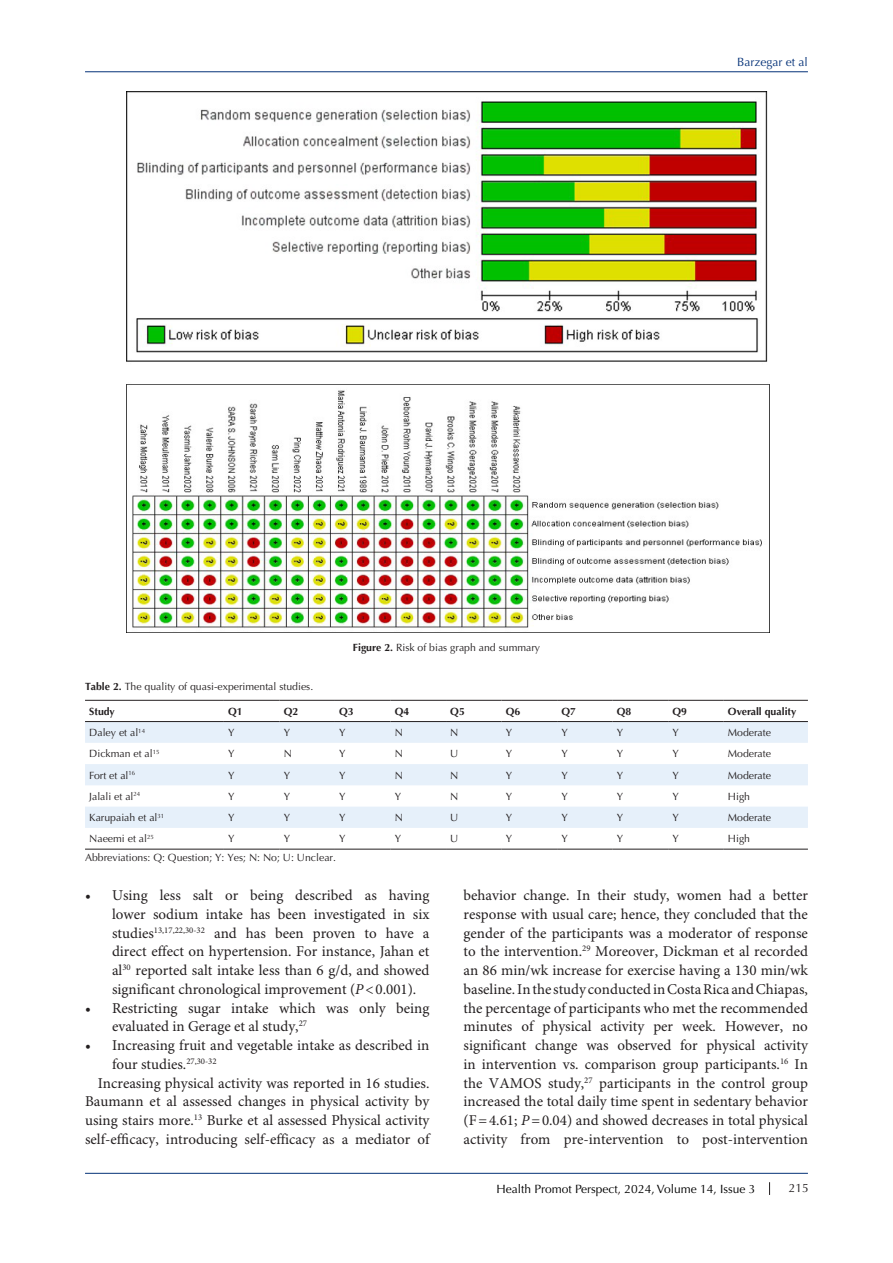
<style>
.page{position:relative;width:893px;height:1263px;background:#fff}
.page>*{position:absolute;margin:0;border:0;box-sizing:border-box;transform-origin:0 0}
.t1{font:15px/18.8px "Minion Pro";color:#231f20;text-align:justify}
.t2{font:12px "Optima LT Std";color:#000}
.t3{font:12px "Optima LT Std";color:#053278}
.t4{font:12px "Optima LT Std";color:#231f20}
.t5{font:10.5px "Optima LT Std";color:#231f20}
.t6{font:700 10.5px "Optima LT Std";color:#231f20}
.s1{font-weight:700}
.s2{font-style:italic}
.s3{color:#150000}
</style>
<div class="page">
<hr style="left:85px;top:71px;width:723px;height:1px;background:#053278">
<hr style="left:85px;top:1173px;width:723px;height:1px;background:#053278">
<svg style="left:769px;top:1182px;width:1px;height:13px"></svg>
<svg style="left:85px;top:722px;width:723px;height:106px;fill:#e6f0fa"></svg>
<hr style="left:85px;top:700px;width:139px;height:1px;background:#231f20">
<hr style="left:224px;top:700px;width:55px;height:1px;background:#231f20">
<hr style="left:279px;top:700px;width:56px;height:1px;background:#231f20">
<hr style="left:335px;top:700px;width:55px;height:1px;background:#231f20">
<hr style="left:390px;top:700px;width:56px;height:1px;background:#231f20">
<hr style="left:446px;top:700px;width:56px;height:1px;background:#231f20">
<hr style="left:502px;top:700px;width:55px;height:1px;background:#231f20">
<hr style="left:557px;top:700px;width:56px;height:1px;background:#231f20">
<hr style="left:613px;top:700px;width:55px;height:1px;background:#231f20">
<hr style="left:668px;top:700px;width:56px;height:1px;background:#231f20">
<hr style="left:724px;top:700px;width:84px;height:1px;background:#231f20">
<hr style="left:85px;top:721px;width:139px;height:1px;background:#231f20">
<hr style="left:224px;top:721px;width:55px;height:1px;background:#231f20">
<hr style="left:279px;top:721px;width:56px;height:1px;background:#231f20">
<hr style="left:335px;top:721px;width:55px;height:1px;background:#231f20">
<hr style="left:390px;top:721px;width:56px;height:1px;background:#231f20">
<hr style="left:446px;top:721px;width:56px;height:1px;background:#231f20">
<hr style="left:502px;top:721px;width:55px;height:1px;background:#231f20">
<hr style="left:557px;top:721px;width:56px;height:1px;background:#231f20">
<hr style="left:613px;top:721px;width:55px;height:1px;background:#231f20">
<hr style="left:668px;top:721px;width:56px;height:1px;background:#231f20">
<hr style="left:724px;top:721px;width:84px;height:1px;background:#231f20">
<hr style="left:85px;top:849px;width:139px;height:1px;background:#231f20">
<hr style="left:224px;top:849px;width:55px;height:1px;background:#231f20">
<hr style="left:279px;top:849px;width:56px;height:1px;background:#231f20">
<hr style="left:335px;top:849px;width:55px;height:1px;background:#231f20">
<hr style="left:390px;top:849px;width:56px;height:1px;background:#231f20">
<hr style="left:446px;top:849px;width:56px;height:1px;background:#231f20">
<hr style="left:502px;top:849px;width:55px;height:1px;background:#231f20">
<hr style="left:557px;top:849px;width:56px;height:1px;background:#231f20">
<hr style="left:613px;top:849px;width:55px;height:1px;background:#231f20">
<hr style="left:668px;top:849px;width:56px;height:1px;background:#231f20">
<hr style="left:724px;top:849px;width:84px;height:1px;background:#231f20">
<img style="left:126px;top:91px;width:643px;height:542px">
<p class="t3" style="left:737px;top:55px;width:72px">Barzegar et al</p>
<p class="t5" style="left:353px;top:642px;width:189px"><span class="s1">Figure 2.</span> Risk of bias graph and summary</p>
<p class="t5" style="left:85px;top:680px;width:230px"><span class="s1">Table 2.</span> The quality of quasi-experimental studies.</p>
<p class="t6" style="left:89px;top:705px;width:27px">Study</p>
<p class="t6" style="left:228px;top:705px;width:16px">Q1</p>
<p class="t6" style="left:284px;top:705px;width:16px">Q2</p>
<p class="t6" style="left:339px;top:705px;width:16px">Q3</p>
<p class="t6" style="left:395px;top:705px;width:16px">Q4</p>
<p class="t6" style="left:450px;top:705px;width:16px">Q5</p>
<p class="t6" style="left:506px;top:705px;width:16px">Q6</p>
<p class="t6" style="left:561px;top:705px;width:16px">Q7</p>
<p class="t6" style="left:617px;top:705px;width:16px">Q8</p>
<p class="t6" style="left:672px;top:705px;width:16px">Q9</p>
<p class="t6" style="left:728px;top:705px;width:70px">Overall quality</p>
<p class="t5" style="left:89px;top:726px;width:57px">Daley et al<sup>14</sup></p>
<p class="t5" style="left:228px;top:726px;width:8px">Y</p>
<p class="t5" style="left:284px;top:726px;width:8px">Y</p>
<p class="t5" style="left:339px;top:726px;width:8px">Y</p>
<p class="t5" style="left:395px;top:726px;width:10px">N</p>
<p class="t5" style="left:450px;top:726px;width:10px">N</p>
<p class="t5" style="left:506px;top:726px;width:8px">Y</p>
<p class="t5" style="left:561px;top:726px;width:8px">Y</p>
<p class="t5" style="left:617px;top:726px;width:8px">Y</p>
<p class="t5" style="left:672px;top:726px;width:8px">Y</p>
<p class="t5" style="left:728px;top:726px;width:45px">Moderate</p>
<p class="t5" style="left:89px;top:748px;width:72px">Dickman et al<sup>15</sup></p>
<p class="t5" style="left:228px;top:748px;width:8px">Y</p>
<p class="t5" style="left:284px;top:748px;width:10px">N</p>
<p class="t5" style="left:339px;top:748px;width:8px">Y</p>
<p class="t5" style="left:395px;top:748px;width:10px">N</p>
<p class="t5" style="left:450px;top:748px;width:10px">U</p>
<p class="t5" style="left:506px;top:748px;width:8px">Y</p>
<p class="t5" style="left:561px;top:748px;width:8px">Y</p>
<p class="t5" style="left:617px;top:748px;width:8px">Y</p>
<p class="t5" style="left:672px;top:748px;width:8px">Y</p>
<p class="t5" style="left:728px;top:748px;width:45px">Moderate</p>
<p class="t5" style="left:89px;top:769px;width:48px">Fort et al<sup>16</sup></p>
<p class="t5" style="left:228px;top:769px;width:8px">Y</p>
<p class="t5" style="left:284px;top:769px;width:8px">Y</p>
<p class="t5" style="left:339px;top:769px;width:8px">Y</p>
<p class="t5" style="left:395px;top:769px;width:10px">N</p>
<p class="t5" style="left:450px;top:769px;width:10px">N</p>
<p class="t5" style="left:506px;top:769px;width:8px">Y</p>
<p class="t5" style="left:561px;top:769px;width:8px">Y</p>
<p class="t5" style="left:617px;top:769px;width:8px">Y</p>
<p class="t5" style="left:672px;top:769px;width:8px">Y</p>
<p class="t5" style="left:728px;top:769px;width:45px">Moderate</p>
<p class="t5" style="left:89px;top:790px;width:53px">Jalali et al<sup>24</sup></p>
<p class="t5" style="left:228px;top:790px;width:8px">Y</p>
<p class="t5" style="left:284px;top:790px;width:8px">Y</p>
<p class="t5" style="left:339px;top:790px;width:8px">Y</p>
<p class="t5" style="left:395px;top:790px;width:8px">Y</p>
<p class="t5" style="left:450px;top:790px;width:10px">N</p>
<p class="t5" style="left:506px;top:790px;width:8px">Y</p>
<p class="t5" style="left:561px;top:790px;width:8px">Y</p>
<p class="t5" style="left:617px;top:790px;width:8px">Y</p>
<p class="t5" style="left:672px;top:790px;width:8px">Y</p>
<p class="t5" style="left:728px;top:790px;width:24px">High</p>
<p class="t5" style="left:89px;top:811px;width:77px">Karupaiah et al<sup>31</sup></p>
<p class="t5" style="left:228px;top:811px;width:8px">Y</p>
<p class="t5" style="left:284px;top:811px;width:8px">Y</p>
<p class="t5" style="left:339px;top:811px;width:8px">Y</p>
<p class="t5" style="left:395px;top:811px;width:10px">N</p>
<p class="t5" style="left:450px;top:811px;width:10px">U</p>
<p class="t5" style="left:506px;top:811px;width:8px">Y</p>
<p class="t5" style="left:561px;top:811px;width:8px">Y</p>
<p class="t5" style="left:617px;top:811px;width:8px">Y</p>
<p class="t5" style="left:672px;top:811px;width:8px">Y</p>
<p class="t5" style="left:728px;top:811px;width:45px">Moderate</p>
<p class="t5" style="left:89px;top:832px;width:66px">Naeemi et al<sup>25</sup></p>
<p class="t5" style="left:228px;top:832px;width:8px">Y</p>
<p class="t5" style="left:284px;top:832px;width:8px">Y</p>
<p class="t5" style="left:339px;top:832px;width:8px">Y</p>
<p class="t5" style="left:395px;top:832px;width:8px">Y</p>
<p class="t5" style="left:450px;top:832px;width:10px">U</p>
<p class="t5" style="left:506px;top:832px;width:8px">Y</p>
<p class="t5" style="left:561px;top:832px;width:8px">Y</p>
<p class="t5" style="left:617px;top:832px;width:8px">Y</p>
<p class="t5" style="left:672px;top:832px;width:8px">Y</p>
<p class="t5" style="left:728px;top:832px;width:24px">High</p>
<p class="t5" style="left:85px;top:852px;width:252px">Abbreviations: Q: Question; Y: Yes; N: No; U: Unclear.</p>
<p class="t1" style="left:112px;top:887px;width:319px;text-indent:-27px">• Using less salt or being described as having lower sodium intake has been investigated in six studies<sup>13,17,22,30-32</sup> and has been proven to have a direct effect on hypertension. For instance, Jahan et al<sup>30</sup> reported salt intake less than 6 g/d, and showed significant chronological improvement (<span class="s2">P</span>&lt;0.001).</p>
<p class="t1" style="left:112px;top:999px;width:319px;text-indent:-27px">• Restricting sugar intake which was only being evaluated in Gerage et al study,<sup>27</sup></p>
<p class="t1" style="left:112px;top:1037px;width:319px;text-indent:-27px">• Increasing fruit and vegetable intake as described in four studies.<sup>27,30-32</sup></p>
<p class="t1" style="left:85px;top:1074px;width:346px;text-indent:13px">Increasing physical activity was reported in 16 studies.<br>Baumann et al assessed changes in physical activity by using stairs more.<sup>13</sup> Burke et al assessed Physical activity self-efficacy, introducing self-efficacy as a mediator of</p>
<p class="t1" style="left:463px;top:887px;width:346px">behavior change. In their study, women had a better response with usual care; hence, they concluded that the gender of the participants was a moderator of response to the intervention.<sup>29</sup> Moreover, Dickman et al recorded an 86 min/wk increase for exercise having a 130 min/wk baseline. In the study conducted in Costa Rica and Chiapas, the percentage of participants who met the recommended minutes of physical activity per week. However, no significant change was observed for physical activity in intervention vs. comparison group participants.<sup>16</sup> In the VAMOS study,<sup>27</sup> participants in the control group increased the total daily time spent in sedentary behavior (F=4.61; <span class="s2">P</span>=0.04) and showed decreases in total physical activity from pre-intervention to post-intervention</p>
<p class="t2" style="left:496px;top:1181px;width:261px">Health Promot Perspect<span class="s3">,</span> 2024, Volume 14, Issue 3</p>
<p class="t4" style="left:789px;top:1181px;width:22px">215</p>
</div>
